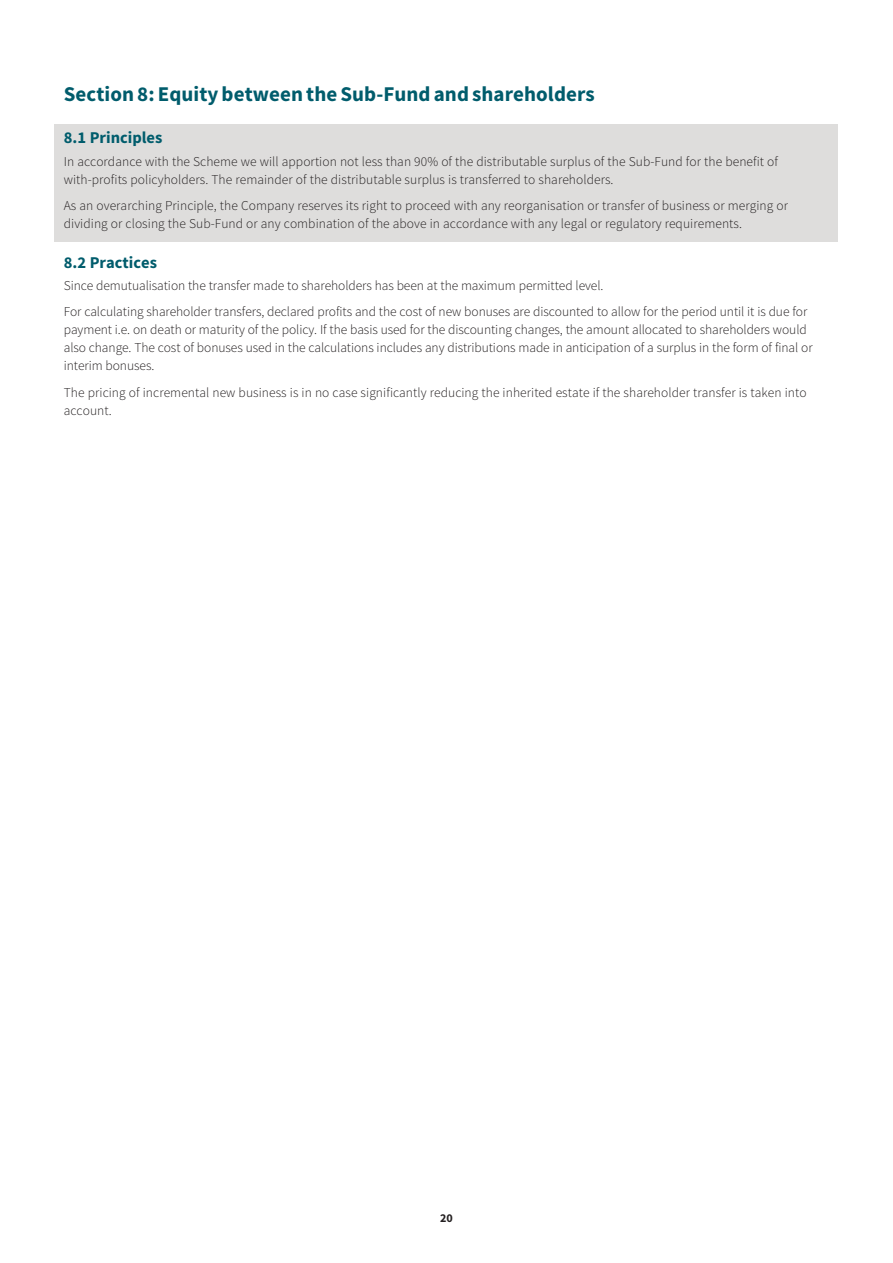
<style>
.page{position:relative;width:893px;height:1263px;background:#fff}
.page>*{position:absolute;margin:0;border:0;box-sizing:border-box;transform-origin:0 0}
.t1{font:700 21px "Source Sans Pro";letter-spacing:.005em;color:#005c6c}
.t2{font:700 16.5px "Source Sans Pro";color:#005c6c}
.t3{font:300 13.5px/18px "Source Sans Pro";letter-spacing:.005em;color:#231f20}
.t4{font:700 12px "Source Sans Pro";color:#231f20}
</style>
<div class="page">
<div style="left:55px;top:124px;width:783px;height:117px;background:#dedddc"></div>
<h1 class="t1" style="left:64px;top:80px;width:533px">Section 8: Equity between the Sub-Fund and shareholders</h1>
<p class="t2" style="left:64px;top:127px;width:100px">8.1 Principles</p>
<p class="t3" style="left:64px;top:152px;width:716px">In accordance with the Scheme we will apportion not less than 90% of the distributable surplus of the Sub-Fund for the benefit of with-profits policyholders. The remainder of the distributable surplus is transferred to shareholders.</p>
<p class="t3" style="left:64px;top:197px;width:726px">As an overarching Principle, the Company reserves its right to proceed with any reorganisation or transfer of business or merging or dividing or closing the Sub-Fund or any combination of the above in accordance with any legal or regulatory requirements.</p>
<p class="t2" style="left:64px;top:251px;width:95px">8.2 Practices</p>
<p class="t3" style="left:64px;top:272px;width:745px;line-height:26.5px">Since demutualisation the transfer made to shareholders has been at the maximum permitted level.<br>For calculating shareholder transfers, declared profits and the cost of new bonuses are discounted to allow for the period until it is due for</p>
<p class="t3" style="left:64px;top:321px;width:750px">payment i.e. on death or maturity of the policy. If the basis used for the discounting changes, the amount allocated to shareholders would also change. The cost of bonuses used in the calculations includes any distributions made in anticipation of a surplus in the form of final or interim bonuses.</p>
<p class="t3" style="left:64px;top:383px;width:744px">The pricing of incremental new business is in no case significantly reducing the inherited estate if the shareholder transfer is taken into account.</p>
<p class="t4" style="left:440px;top:1210px;width:14px">20</p>
</div>
